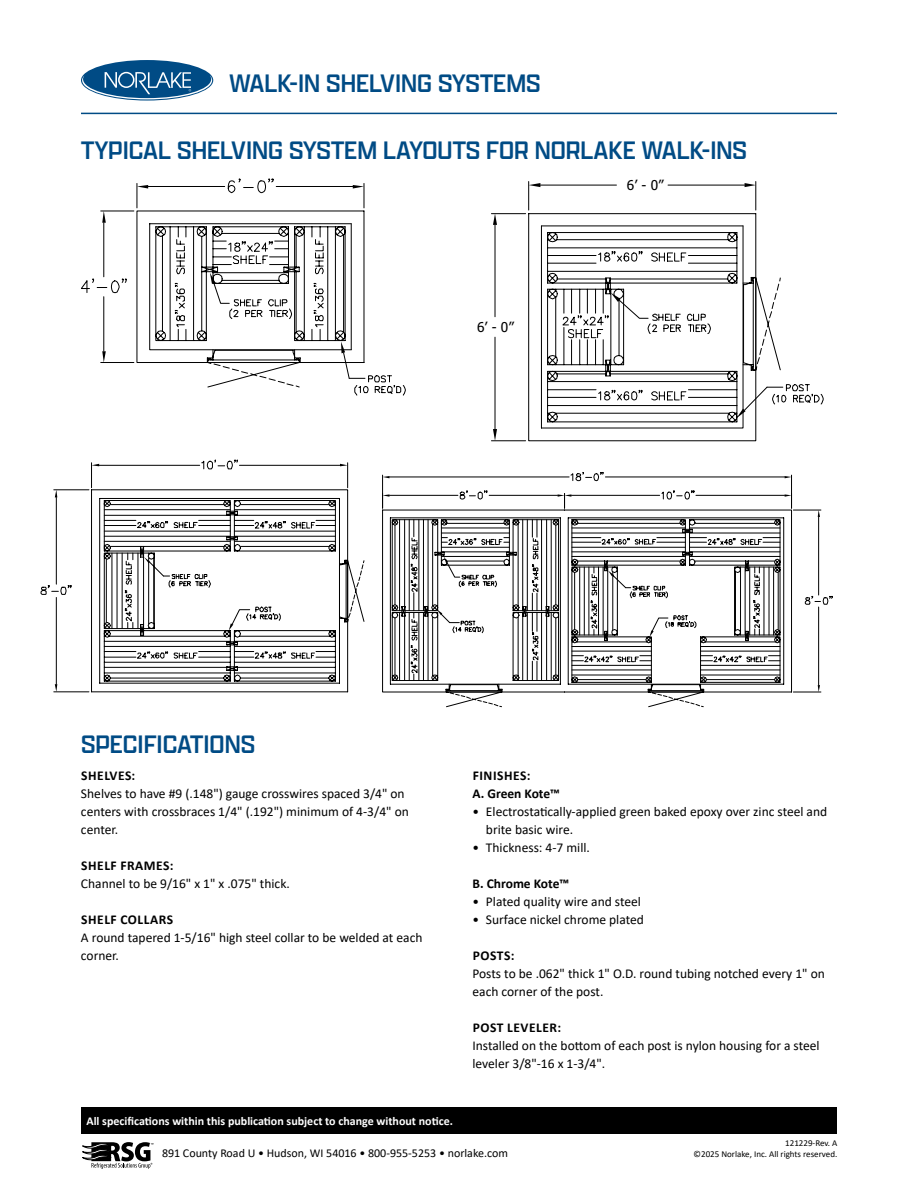
<style>
.page{position:relative;width:918px;height:1188px;background:#fff}
.page>*{position:absolute;margin:0;border:0;box-sizing:border-box;transform-origin:0 0}
.t1{font:27px "Apotek Wide";color:#004b85}
.t2{font:13.65px "Tahoma";color:#000}
.t3{font:13.5px/18px "Calibri";color:#000}
.t4{font:700 13.5px "Calibri";letter-spacing:.04em;color:#000}
.t5{font:700 13.5px/18px "Calibri";letter-spacing:.015em;color:#000}
.t6{font:700 13.5px "Calibri";color:#000}
.t7{font:700 12px "Calibri";color:#fff}
.t8{font:12px "Calibri";color:#000}
.t9{font:9px/10.8px "Calibri";color:#000;text-align:right}
</style>
<div class="page">
<div style="left:81px;top:1107px;width:756px;height:27px;background:#000"></div>
<svg style="left:82px;top:1142px;width:72px;height:27px"></svg>
<svg style="left:81px;top:60px;width:132px;height:41px"></svg>
<div style="left:82px;top:61px;width:130px;height:38px;background:#004b85;border-radius:50%"></div>
<svg style="left:82px;top:72px;width:130px;height:27px"></svg>
<hr style="left:81px;top:113px;width:756px;height:1px;background:#004b85">
<svg style="left:354px;top:375px;width:52px;height:20px"></svg>
<svg style="left:81px;top:178px;width:285px;height:210px"></svg>
<svg style="left:491px;top:213px;width:265px;height:228px"></svg>
<svg style="left:493px;top:214px;width:4px;height:11px"></svg>
<svg style="left:493px;top:429px;width:4px;height:12px"></svg>
<svg style="left:528px;top:181px;width:296px;height:230px"></svg>
<svg style="left:745px;top:183px;width:11px;height:4px"></svg>
<svg style="left:529px;top:183px;width:11px;height:4px"></svg>
<svg style="left:541px;top:225px;width:243px;height:198px"></svg>
<svg style="left:382px;top:475px;width:188px;height:218px"></svg>
<svg style="left:383px;top:476px;width:6px;height:2px"></svg>
<svg style="left:570px;top:472px;width:252px;height:221px"></svg>
<svg style="left:818px;top:685px;width:2px;height:7px"></svg>
<svg style="left:382px;top:493px;width:451px;height:112px"></svg>
<svg style="left:383px;top:494px;width:6px;height:3px"></svg>
<svg style="left:460px;top:489px;width:332px;height:20px"></svg>
<svg style="left:392px;top:490px;width:389px;height:217px"></svg>
<svg style="left:392px;top:519px;width:389px;height:163px"></svg>
<svg style="left:202px;top:460px;width:162px;height:169px"></svg>
<svg style="left:41px;top:462px;width:307px;height:230px"></svg>
<h1 class="t1" style="left:230px;top:67px;width:313px">WALK-IN SHELVING SYSTEMS</h1>
<h1 class="t1" style="left:81px;top:133px;width:668px">TYPICAL SHELVING SYSTEM LAYOUTS FOR NORLAKE WALK-INS</h1>
<p class="t2" style="left:477px;top:318px;width:38px">6’ - 0”</p>
<p class="t2" style="left:627px;top:176px;width:38px">6’ - 0”</p>
<h1 class="t1" style="left:81px;top:727px;width:176px">SPECIFICATIONS</h1>
<p class="t4" style="left:81px;top:766px;width:56px">SHELVES:</p>
<p class="t3" style="left:81px;top:784px;width:329px">Shelves to have #9 (.148") gauge crosswires spaced 3/4" on centers with crossbraces 1/4" (.192") minimum of 4-3/4" on center.</p>
<p class="t4" style="left:81px;top:856px;width:94px">SHELF FRAMES:</p>
<p class="t3" style="left:81px;top:874px;width:210px">Channel to be 9/16" x 1" x .075" thick.</p>
<p class="t4" style="left:81px;top:910px;width:93px">SHELF COLLARS</p>
<p class="t3" style="left:81px;top:928px;width:343px">A round tapered 1-5/16" high steel collar to be welded at each corner.</p>
<p class="t5" style="left:472px;top:766px;width:89px">FINISHES:<br>A. Green Kote™</p>
<p class="t3" style="left:486px;top:802px;width:343px;text-indent:-14px">• Electrostatically-applied green baked epoxy over zinc steel and brite basic wire.</p>
<p class="t3" style="left:472px;top:838px;width:119px">• Thickness: 4-7 mill.</p>
<p class="t6" style="left:472px;top:874px;width:98px">B. Chrome Kote™</p>
<p class="t3" style="left:472px;top:892px;width:170px">• Plated quality wire and steel</p>
<p class="t3" style="left:472px;top:910px;width:173px">• Surface nickel chrome plated</p>
<p class="t4" style="left:473px;top:946px;width:43px">POSTS:</p>
<p class="t3" style="left:472px;top:964px;width:354px">Posts to be .062" thick 1" O.D. round tubing notched every 1" on each corner of the post.</p>
<p class="t4" style="left:473px;top:1018px;width:90px">POST LEVELER:</p>
<p class="t3" style="left:472px;top:1036px;width:349px">Installed on the bottom of each post is nylon housing for a steel leveler 3/8"-16 x 1-3/4".</p>
<p class="t7" style="left:86px;top:1113px;width:368px">All specifications within this publication subject to change without notice.</p>
<p class="t8" style="left:162px;top:1145px;width:347px">891 County Road U • Hudson, WI 54016 • 800-955-5253 • norlake.com</p>
<p class="t9" style="left:694px;top:1138px;width:145px">121229-Rev. A<br>©2025 Norlake, Inc. All rights reserved.</p>
</div>
